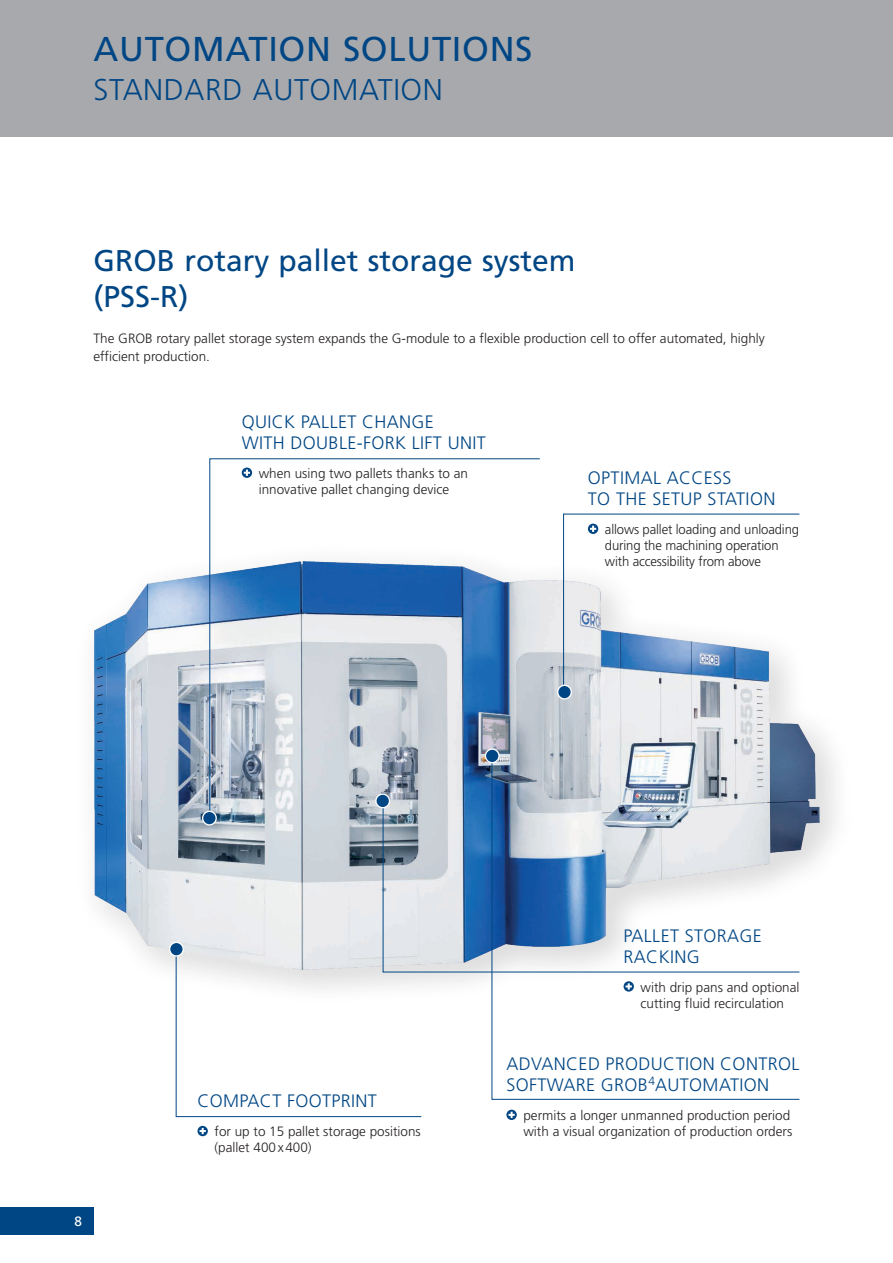
<style>
.page{position:relative;width:893px;height:1263px;background:#fff}
.page>*{position:absolute;margin:0;border:0;box-sizing:border-box;transform-origin:0 0}
._01_Head_Balken_blau{font:34.5px "Frutiger LT Pro";letter-spacing:.02em;color:#004684}
._02a_Subhead_Blau{font:30px/36px "Frutiger LT Pro";color:#004684}
._01_Head_Balken_blau-2{font:300 30px "Frutiger LT Pro";letter-spacing:.02em;color:#004684}
._03b_Grundtext_Versa{font:300 18px/20.9px "Frutiger LT Pro";letter-spacing:.02em;color:#004684}
._03b_Grundtext_Versa-2{font:300 13.5px/16.2px "Frutiger LT Pro";color:#231f20}
._04a_Grundtext{font:300 13.5px/18px "Frutiger LT Pro";color:#231f20}
.t1{font:13.5px "Frutiger LT Pro";color:#fff}
</style>
<div class="page">
<div style="left:0;top:1207px;width:94px;height:27px;background:#004684"></div>
<div style="left:0;top:0;width:893px;height:136px;background:#a8a9ad"></div>
<img style="left:94px;top:574px;width:743px;height:411px">
<svg style="left:197px;top:1126px;width:11px;height:10px"></svg>
<svg style="left:506px;top:1110px;width:11px;height:10px"></svg>
<svg style="left:175px;top:948px;width:247px;height:169px"></svg>
<div style="left:170px;top:942px;width:13px;height:14px;background:#004684;border-radius:50%"></div>
<div style="left:169px;top:942px;width:15px;height:15px;border:1px solid #fff;border-radius:50%"></div>
<svg style="left:491px;top:756px;width:309px;height:344px"></svg>
<svg style="left:382px;top:800px;width:418px;height:173px"></svg>
<svg style="left:209px;top:458px;width:332px;height:363px"></svg>
<div style="left:203px;top:811px;width:13px;height:14px;background:#004684;border-radius:50%"></div>
<div style="left:202px;top:811px;width:15px;height:14px;border:1px solid #fff;border-radius:50%"></div>
<svg style="left:563px;top:513px;width:237px;height:177px"></svg>
<div style="left:558px;top:685px;width:13px;height:14px;background:#004684;border-radius:50%"></div>
<div style="left:557px;top:685px;width:15px;height:14px;border:1px solid #fff;border-radius:50%"></div>
<p class="_01_Head_Balken_blau" style="left:94px;top:29px;width:440px">AUTOMATION SOLUTIONS</p>
<p class="_01_Head_Balken_blau-2" style="left:94px;top:73px;width:351px">STANDARD AUTOMATION</p>
<p class="_02a_Subhead_Blau" style="left:94px;top:242px;width:483px">GROB rotary pallet storage system (PSS-R)</p>
<p class="_04a_Grundtext" style="left:94px;top:329px;width:673px">The GROB rotary pallet storage system expands the G-module to a flexible production cell to offer automated, highly efficient production.</p>
<p class="_03b_Grundtext_Versa" style="left:242px;top:412px;width:245px">QUICK PALLET CHANGE<br>WITH DOUBLE-FORK LIFT UNIT</p>
<p class="_03b_Grundtext_Versa-2" style="left:259px;top:465px;width:211px">when using two pallets thanks to an innovative pallet changing device</p>
<p class="_03b_Grundtext_Versa" style="left:588px;top:468px;width:189px">OPTIMAL ACCESS<br>TO THE SETUP STATION</p>
<p class="_03b_Grundtext_Versa-2" style="left:605px;top:521px;width:196px">allows pallet loading and unloading during the machining operation with accessibility from above</p>
<p class="t1" style="left:74px;top:1213px;width:9px">8</p>
<p class="_03b_Grundtext_Versa" style="left:197px;top:1091px;width:181px">COMPACT FOOTPRINT</p>
<p class="_03b_Grundtext_Versa-2" style="left:214px;top:1123px;width:208px">for up to 15 pallet storage positions (pallet 400x400)</p>
<p class="_03b_Grundtext_Versa" style="left:624px;top:925px;width:140px">PALLET STORAGE<br>RACKING</p>
<p class="_03b_Grundtext_Versa-2" style="left:641px;top:979px;width:160px">with drip pans and optional cutting fluid recirculation</p>
<p class="_03b_Grundtext_Versa" style="left:506px;top:1054px;width:294px">ADVANCED PRODUCTION CONTROL<br>SOFTWARE GROB<sup>4</sup>AUTOMATION</p>
<p class="_03b_Grundtext_Versa-2" style="left:523px;top:1107px;width:270px">permits a longer unmanned production period with a visual organization of production orders</p>
</div>
